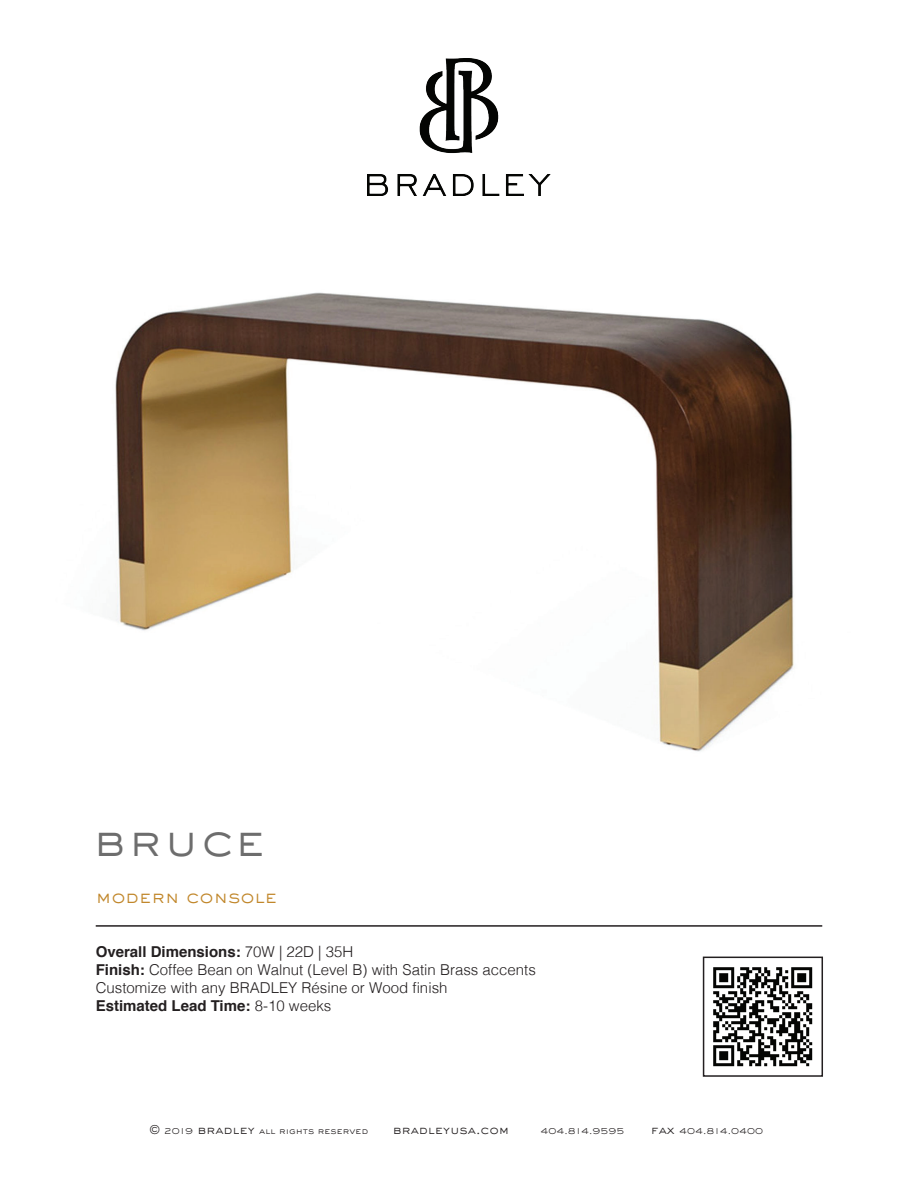
<style>
.page{position:relative;width:918px;height:1188px;background:#fff}
.page>*{position:absolute;margin:0;border:0;box-sizing:border-box;transform-origin:0 0}
.t1{font:300 45px "Sackers Gothic Std";letter-spacing:.03em;color:#6d6d6d}
.t2{font:300 18px "Sackers Gothic Std";color:#c1872b}
.t3{font:300 15px/18px "Helvetica";color:#231f20}
.t4{font:300 12px "Sackers Gothic Std";color:#231f20}
.t5{font:300 9px "Sackers Gothic Std";color:#231f20}
.s1{font-weight:700}
.s2{font-size:12px}
</style>
<div class="page">
<img style="left:713px;top:967px;width:100px;height:100px">
<img style="left:95px;top:292px;width:728px;height:635px">
<hr style="left:96px;top:925px;width:726px;height:2px;background:#231f20">
<img style="left:367px;top:59px;width:184px;height:137px">
<div style="left:703px;top:957px;width:120px;height:120px;border:2px solid #231f20"></div>
<h1 class="t1" style="left:94px;top:809px;width:174px">bruce</h1>
<p class="t2" style="left:96px;top:884px;width:183px">modern console</p>
<p class="t3" style="left:96px;top:942px;width:442px"><span class="s1">Overall Dimensions:</span> 70W | 22D | 35H<br><span class="s1">Finish:</span> Coffee Bean on Walnut (Level B) with Satin Brass accents Customize with any BRADLEY Résine or Wood finish<br><span class="s1">Estimated Lead Time:</span> 8-10 weeks</p>
<p class="t5" style="left:149px;top:1125px;width:221px"><span class="s2">©</span> 2019 <span class="s2">bradley</span> all rights reserved</p>
<p class="t4" style="left:393px;top:1122px;width:118px">bradleyusa.com</p>
<p class="t5" style="left:541px;top:1125px;width:86px">404.814.9595</p>
<p class="t5" style="left:651px;top:1125px;width:114px"><span class="s2">fax</span> 404.814.0400</p>
</div>
